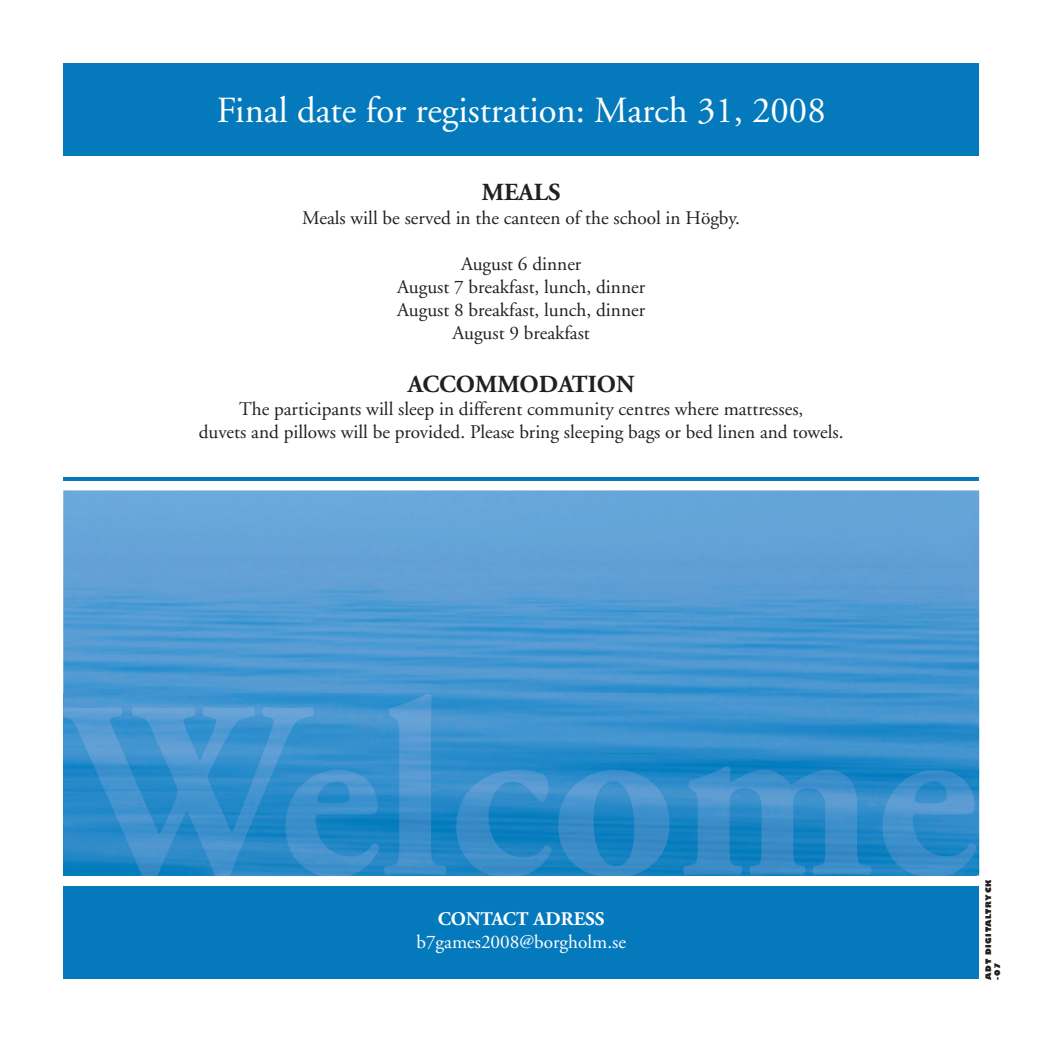
<style>
.page{position:relative;width:1042px;height:1042px;background:#fff}
.page>*{position:absolute;margin:0;border:0;box-sizing:border-box;transform-origin:0 0}
.t1{font:36.75px "Adobe Garamond";color:#fff}
.t2{font:700 24.5px "Adobe Garamond";color:#231f20}
.t3{font:19.25px/23.1px "Adobe Garamond";color:#231f20;text-align:center}
.t4{font:19.25px "Adobe Garamond";color:#fff}
.t5{font:700 19.25px "Adobe Garamond";color:#fff}
.t6{font:800 7.52px/9.1px "Gill Sans";letter-spacing:.09em;color:#231f20}
</style>
<div class="page">
<div style="left:63px;top:886px;width:916px;height:93px;background:#047abd"></div>
<div style="left:63px;top:63px;width:916px;height:93px;background:#047abd"></div>
<img style="left:63px;top:490px;width:916px;height:385px">
<hr style="left:63px;top:477px;width:916px;height:4px;background:#047abd">
<svg style="left:63px;top:875px;width:913px;height:1px"></svg>
<img style="left:63px;top:694px;width:913px;height:181px">
<h1 class="t1" style="left:217px;top:91px;width:610px">Final date for registration: March 31, 2008</h1>
<p class="t2" style="left:482px;top:179px;width:80px">MEALS</p>
<p class="t3" style="left:302px;top:206px;width:439px">Meals will be served in the canteen of the school in Högby.</p>
<p class="t3" style="left:397px;top:253px;width:249px">August 6 dinner<br>August 7 breakfast, lunch, dinner<br>August 8 breakfast, lunch, dinner<br>August 9 breakfast</p>
<p class="t2" style="left:408px;top:370px;width:228px">ACCOMMODATION</p>
<p class="t3" style="left:199px;top:397px;width:646px">The participants will sleep in different community centres where mattresses,<br>duvets and pillows will be provided. Please bring sleeping bags or bed linen and towels.</p>
<p class="t5" style="left:438px;top:908px;width:168px">CONTACT ADRESS</p>
<p class="t4" style="left:416px;top:931px;width:211px">b7games2008@borgholm.se</p>
<p class="t6" style="left:984px;top:980px;width:102px;rotate:-90deg">ADT DIGITALTRYCK -07</p>
</div>
